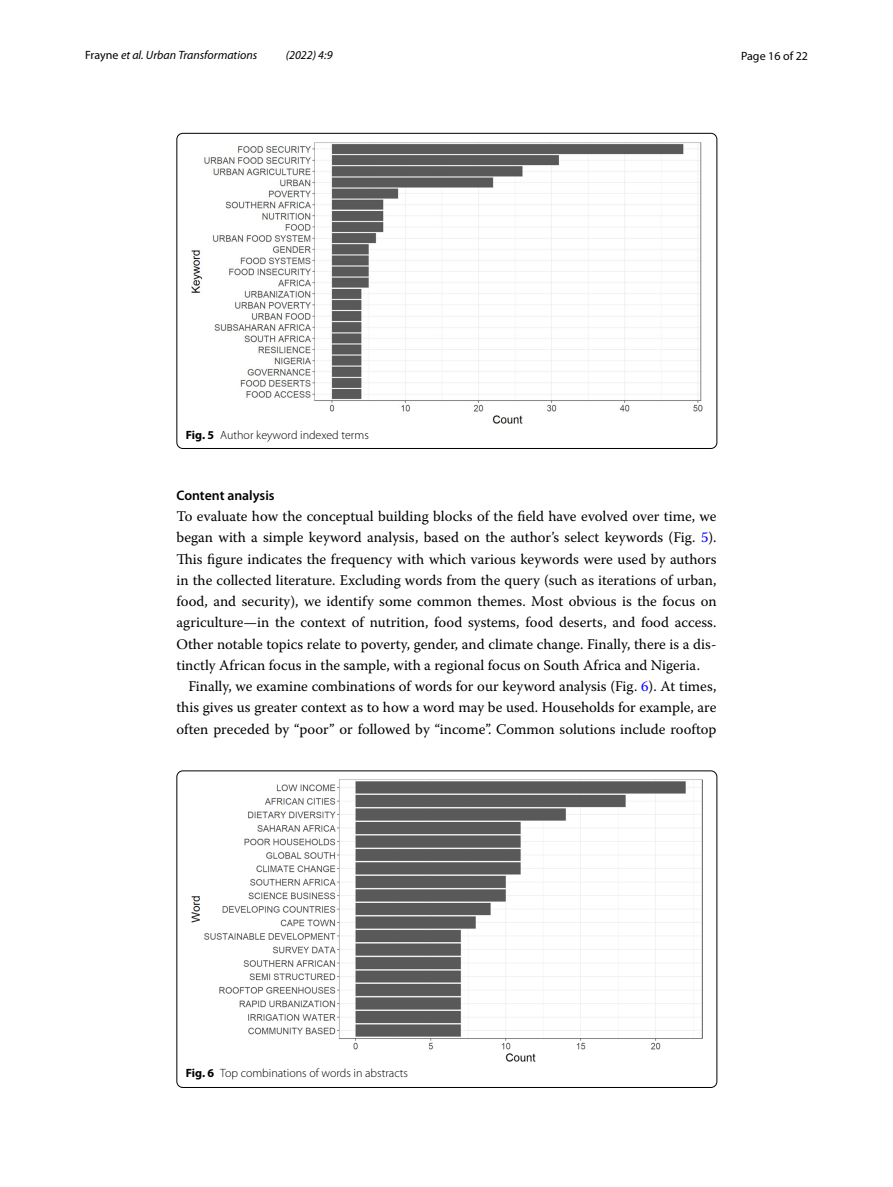
<style>
.page{position:relative;width:893px;height:1187px;background:#fff}
.page>*{position:absolute;margin:0;border:0;box-sizing:border-box;transform-origin:0 0}
.t1{font:14.7px/21.1px "Warnock Pro";color:#000;text-align:justify}
.t2{font:600 13.8px "Myriad Pro";color:#000}
.t3{font:300 12px "Myriad Pro";color:#000}
.t4{font:italic 12px "Myriad Pro";color:#000}
.t5{font:12px "Myriad Pro";color:#000}
.s1{font-style:normal}
.s2{font-weight:700}
.s3{color:#00f}
</style>
<div class="page">
<img style="left:192px;top:142px;width:510px;height:281px">
<img style="left:192px;top:779px;width:510px;height:282px">
<p class="t4" style="left:85px;top:48px;width:174px"><span class="s1">Frayne</span> et al. Urban Transformations</p>
<p class="t4" style="left:286px;top:48px;width:48px">(2022) 4:9</p>
<p class="t5" style="left:741px;top:48px;width:68px">Page 16 of 22</p>
<p class="t3" style="left:186px;top:428px;width:184px"><span class="s2">Fig. 5</span> Author keyword indexed terms</p>
<p class="t2" style="left:176px;top:486px;width:100px">Content analysis</p>
<p class="t1" style="left:176px;top:505px;width:542px">To evaluate how the conceptual building blocks of the field have evolved over time, we began with a simple keyword analysis, based on the author’s select keywords (Fig. <span class="s3">5</span>).<br>This figure indicates the frequency with which various keywords were used by authors in the collected literature. Excluding words from the query (such as iterations of urban, food, and security), we identify some common themes. Most obvious is the focus on agriculture—in the context of nutrition, food systems, food deserts, and food access.<br>Other notable topics relate to poverty, gender, and climate change. Finally, there is a dis&shy;tinctly African focus in the sample, with a regional focus on South Africa and Nigeria.</p>
<p class="t1" style="left:176px;top:675px;width:542px;text-indent:12px">Finally, we examine combinations of words for our keyword analysis (Fig. <span class="s3">6</span>). At times, this gives us greater context as to how a word may be used. Households for example, are often preceded by “poor” or followed by “income”. Common solutions include rooftop</p>
<p class="t3" style="left:186px;top:1066px;width:224px"><span class="s2">Fig. 6</span> Top combinations of words in abstracts</p>
</div>
